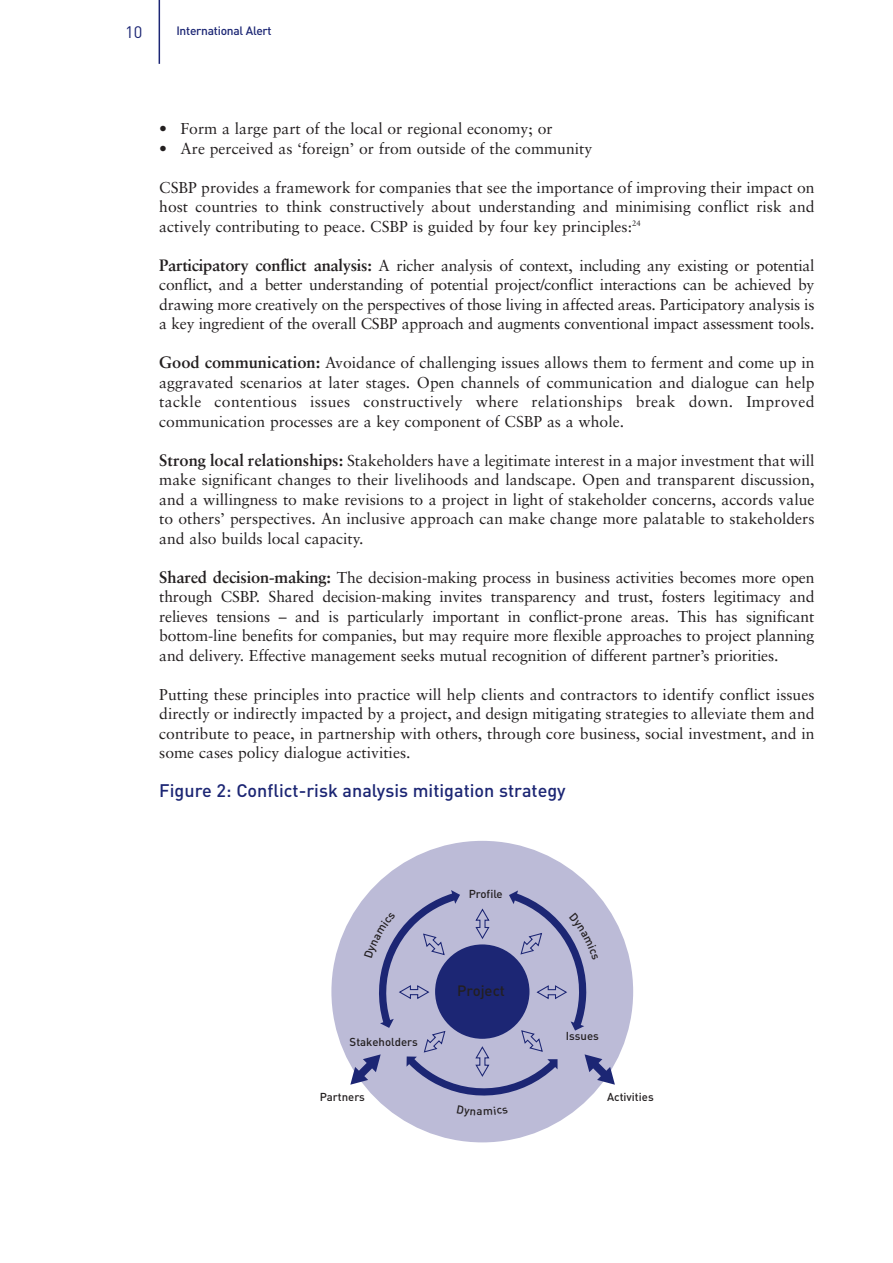
<style>
.page{position:relative;width:893px;height:1263px;background:#fff}
.page>*{position:absolute;margin:0;border:0;box-sizing:border-box;transform-origin:0 0}
.t1{font:500 18px "DIN";color:#1c2674}
.t2{font:16.5px "DIN";color:#1c2674}
.t3{font:15.75px/19.5px "Sabon";color:#231f20;text-align:justify}
.t4{font:500 14.85px "DIN";color:#231f20}
.t5{font:500 12px "DIN";letter-spacing:-.02em;color:#1c2674}
.t6{font:500 11.4px "DIN";color:#231f20}
.s1{font-weight:700;font-size:16.5px}
</style>
<div class="page">
<hr style="left:158px;top:0;width:2px;height:64px;background:#1c2674">
<div style="left:331px;top:841px;width:302px;height:301px;background:#bcbbd7;border-radius:50%"></div>
<svg style="left:350px;top:890px;width:265px;height:227px"></svg>
<p class="t2" style="left:125px;top:26px;width:19px">10</p>
<p class="t5" style="left:176px;top:26px;width:97px">International Alert</p>
<p class="t3" style="left:159px;top:120px;width:395px">• Form a large part of the local or regional economy; or</p>
<p class="t3" style="left:159px;top:140px;width:434px">• Are perceived as ‘foreign’ or from outside of the community</p>
<p class="t3" style="left:159px;top:179px;width:656px">CSBP provides a framework for companies that see the importance of improving their impact on host countries to think constructively about understanding and minimising conflict risk and actively contributing to peace. CSBP is guided by four key principles:<sup>24</sup></p>
<p class="t3" style="left:159px;top:257px;width:656px"><span class="s1">Participatory conflict analysis:</span> A richer analysis of context, including any existing or potential conflict, and a better understanding of potential project/conflict interactions can be achieved by drawing more creatively on the perspectives of those living in affected areas. Participatory analysis is a key ingredient of the overall CSBP approach and augments conventional impact assessment tools.</p>
<p class="t3" style="left:159px;top:354px;width:656px"><span class="s1">Good communication:</span> Avoidance of challenging issues allows them to ferment and come up in aggravated scenarios at later stages. Open channels of communication and dialogue can help tackle contentious issues constructively where relationships break down. Improved communication processes are a key component of CSBP as a whole.</p>
<p class="t3" style="left:159px;top:452px;width:656px"><span class="s1">Strong local relationships:</span> Stakeholders have a legitimate interest in a major investment that will make significant changes to their livelihoods and landscape. Open and transparent discussion, and a willingness to make revisions to a project in light of stakeholder concerns, accords value to others’ perspectives. An inclusive approach can make change more palatable to stakeholders and also builds local capacity.</p>
<p class="t3" style="left:159px;top:569px;width:656px"><span class="s1">Shared decision-making:</span> The decision-making process in business activities becomes more open through CSBP. Shared decision-making invites transparency and trust, fosters legitimacy and relieves tensions – and is particularly important in conflict-prone areas. This has significant bottom-line benefits for companies, but may require more flexible approaches to project planning and delivery. Effective management seeks mutual recognition of different partner’s priorities.</p>
<p class="t3" style="left:159px;top:686px;width:656px">Putting these principles into practice will help clients and contractors to identify conflict issues directly or indirectly impacted by a project, and design mitigating strategies to alleviate them and contribute to peace, in partnership with others, through core business, social investment, and in some cases policy dialogue activities.</p>
<p class="t1" style="left:159px;top:785px;width:408px">Figure 2: Conflict-risk analysis mitigation strategy</p>
<p class="t6" style="left:468px;top:890px;width:36px">Profile</p>
<p class="t6" style="left:349px;top:1038px;width:70px">Stakeholders</p>
<p class="t4" style="left:457px;top:986px;width:49px">Project</p>
<p class="t6" style="left:566px;top:1032px;width:34px">Issues</p>
<p class="t6" style="left:320px;top:1093px;width:47px">Partners</p>
<p class="t6" style="left:607px;top:1093px;width:48px">Activities</p>
</div>
